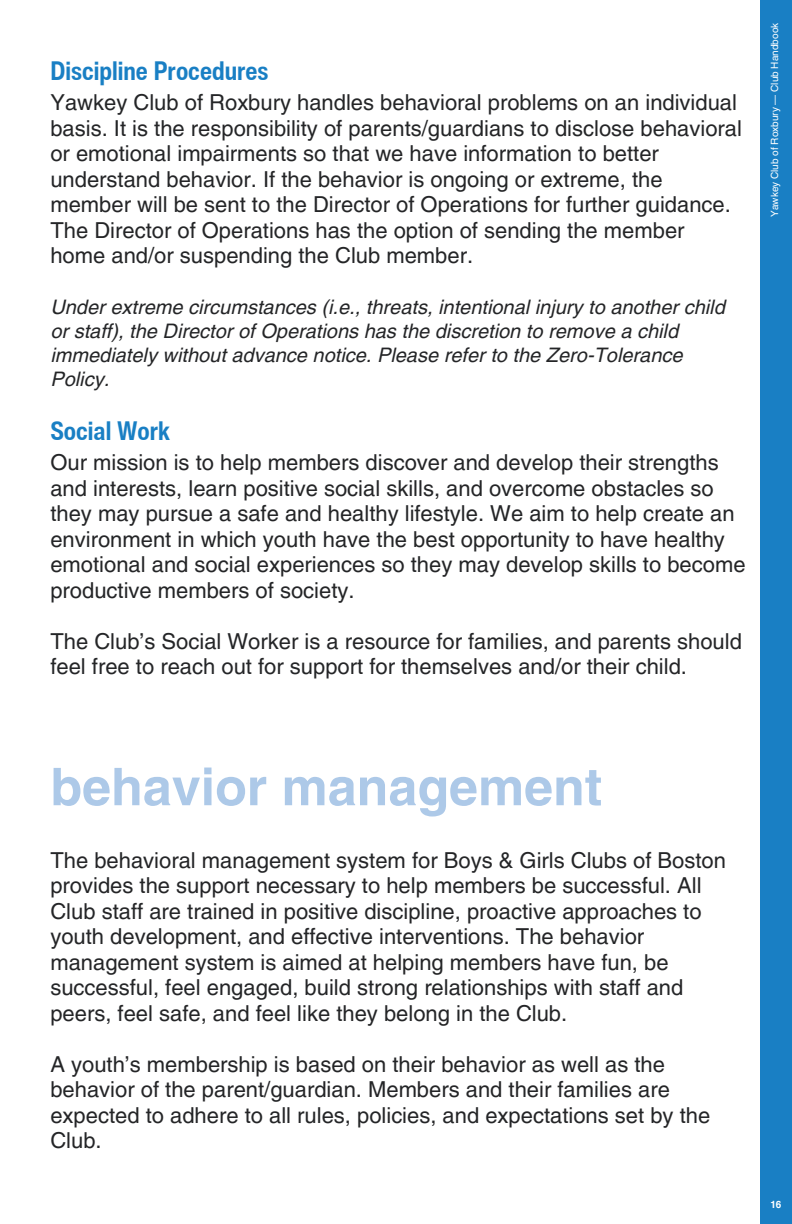
<style>
.page{position:relative;width:792px;height:1224px;background:#fff}
.page>*{position:absolute;margin:0;border:0;box-sizing:border-box;transform-origin:0 0}
.t1{font:700 52px "Helvetica LT Pro";color:#adc9e8}
.t2{font:700 condensed 26px "Helvetica Now Text";color:#197fc4}
.t3{font:22px/25.6px "Helvetica LT Pro";color:#242527}
.t4{font:italic 20px/24px "Helvetica LT Pro";color:#242527}
.t5{font:10px "Helvetica LT Pro";color:#fff}
.t6{font:700 10px "Helvetica LT Pro";color:#fff}
</style>
<div class="page">
<div style="left:760px;top:0;width:32px;height:1224px;background:#197fc4"></div>
<h2 class="t2" style="left:50px;top:51px;width:220px">Discipline Procedures</h2>
<h3 class="t3" style="left:50px;top:92px;width:693px">Yawkey Club of Roxbury handles behavioral problems on an individual basis. It is the responsibility of parents/guardians to disclose behavioral or emotional impairments so that we have information to better understand behavior. If the behavior is ongoing or extreme, the member will be sent to the Director of Operations for further guidance.<br>The Director of Operations has the option of sending the member home and/or suspending the Club member.</h3>
<h3 class="t4" style="left:50px;top:297px;width:676px">Under extreme circumstances (i.e., threats, intentional injury to another child or staff), the Director of Operations has the discretion to remove a child immediately without advance notice. Please refer to the Zero-Tolerance Policy.</h3>
<h2 class="t2" style="left:50px;top:412px;width:122px">Social Work</h2>
<h3 class="t3" style="left:50px;top:452px;width:697px">Our mission is to help members discover and develop their strengths and interests, learn positive social skills, and overcome obstacles so they may pursue a safe and healthy lifestyle. We aim to help create an environment in which youth have the best opportunity to have healthy emotional and social experiences so they may develop skills to become productive members of society.</h3>
<h3 class="t3" style="left:50px;top:630px;width:693px">The Club’s Social Worker is a resource for families, and parents should feel free to reach out for support for themselves and/or their child.</h3>
<p class="t5" style="left:771px;top:217px;width:195px;rotate:-90deg">Yawkey Club of Roxbury — Club Handbook</p>
<h1 class="t1" style="left:50px;top:768px;width:553px">behavior management</h1>
<h3 class="t3" style="left:50px;top:849px;width:677px">The behavioral management system for Boys &amp; Girls Clubs of Boston provides the support necessary to help members be successful. All Club staff are trained in positive discipline, proactive approaches to youth development, and effective interventions. The behavior management system is aimed at helping members have fun, be successful, feel engaged, build strong relationships with staff and peers, feel safe, and feel like they belong in the Club.</h3>
<h3 class="t3" style="left:50px;top:1053px;width:661px">A youth’s membership is based on their behavior as well as the behavior of the parent/guardian. Members and their families are expected to adhere to all rules, policies, and expectations set by the Club.</h3>
<p class="t6" style="left:770px;top:1201px;width:13px">16</p>
</div>
